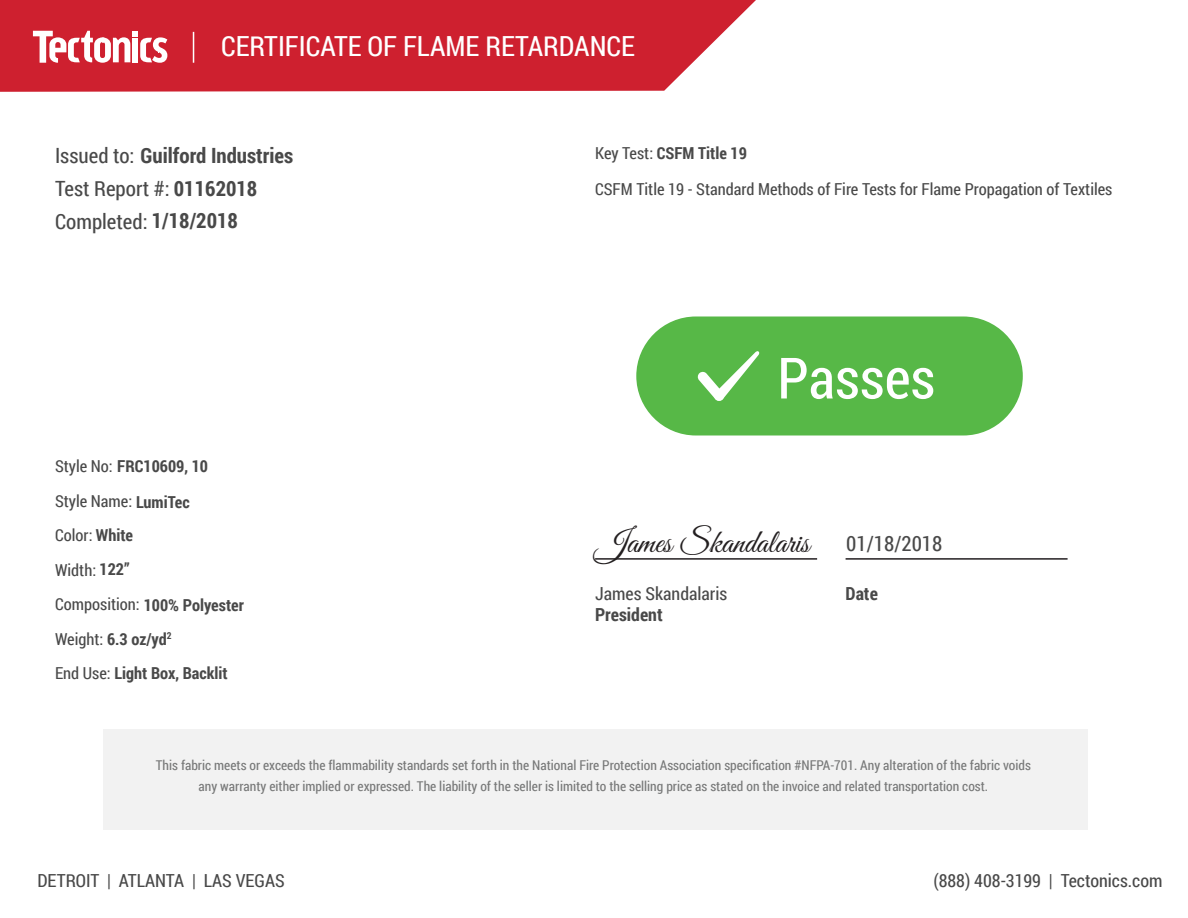
<style>
.page{position:relative;width:1188px;height:918px;background:#fff}
.page>*{position:absolute;margin:0;border:0;box-sizing:border-box;transform-origin:0 0}
.t1{font:57px "Roboto Condensed";color:#fff}
.t2{font:33px "Great Vibes";color:#231f20}
.t3{font:27.75px "Roboto Condensed";color:#fff}
.t4{font:700 21px/33px "Roboto Condensed";color:#494949}
.t5{font:21px "Roboto Condensed";color:#494949}
.t6{font:18px "Roboto Condensed";color:#494949}
.t7{font:700 18px "Roboto Condensed";color:#494949}
.t8{font:700 16.5px/34.5px "Roboto Condensed";color:#494949}
.t9{font:16.5px/36px "Roboto Condensed";color:#494949}
.t10{font:13.5px/21px "Roboto Condensed";color:#777878;text-align:center}
.s1{font-weight:400}
.s2{font-weight:700}
</style>
<div class="page">
<div style="left:636px;top:317px;width:387px;height:118px;background:#57b847;border-radius:59px"></div>
<svg style="left:697px;top:351px;width:63px;height:50px"></svg>
<div style="left:103px;top:729px;width:985px;height:100px;background:#f2f2f2"></div>
<hr style="left:846px;top:558px;width:222px;height:2px;background:#241f21">
<hr style="left:595px;top:558px;width:222px;height:2px;background:#241f21">
<svg style="left:0;top:0;width:756px;height:92px;background:#d1303e"></svg>
<svg style="left:33px;top:31px;width:134px;height:32px"></svg>
<hr style="left:193px;top:32px;width:1px;height:31px;background:#fff">
<h3 class="t3" style="left:221px;top:27px;width:415px">CERTIFICATE OF FLAME RETARDANCE</h3>
<h3 class="t4" style="left:55px;top:139px;width:240px"><span class="s1">Issued to:</span> Guilford Industries<br><span class="s1">Test Report #:</span> 01162018<br><span class="s1">Completed:</span> 1/18/2018</h3>
<p class="t8" style="left:55px;top:448px;width:190px"><span class="s1">Style No:</span> FRC10609, 10<br><span class="s1">Style Name:</span> LumiTec<br><span class="s1">Color:</span> White<br><span class="s1">Width:</span> 122”<br><span class="s1">Composition:</span> 100% Polyester<br><span class="s1">Weight:</span> 6.3 oz/yd<sup>2<br></sup><span class="s1">End Use:</span> Light Box, Backlit</p>
<p class="t9" style="left:595px;top:134px;width:519px">Key Test: <span class="s2">CSFM Title 19<br></span>CSFM Title 19 - Standard Methods of Fire Tests for Flame Propagation of Textiles</p>
<h1 class="t1" style="left:777px;top:339px;width:160px">Passes</h1>
<h2 class="t2" style="left:595px;top:524px;width:216px">James Skandalaris</h2>
<h3 class="t6" style="left:595px;top:581px;width:134px">James Skandalaris</h3>
<h3 class="t7" style="left:595px;top:602px;width:69px">President</h3>
<h3 class="t5" style="left:846px;top:529px;width:98px">01/18/2018</h3>
<h3 class="t7" style="left:846px;top:580px;width:34px">Date</h3>
<p class="t10" style="left:156px;top:755px;width:877px">This fabric meets or exceeds the flammability standards set forth in the National Fire Protection Association specification #NFPA-701. Any alteration of the fabric voids any warranty either implied or expressed. The liability of the seller is limited to the selling price as stated on the invoice and related transportation cost.</p>
<h3 class="t6" style="left:38px;top:868px;width:249px">DETROIT | ATLANTA | LAS VEGAS</h3>
<h3 class="t6" style="left:933px;top:868px;width:231px">(888) 408-3199 | Tectonics.com</h3>
</div>
